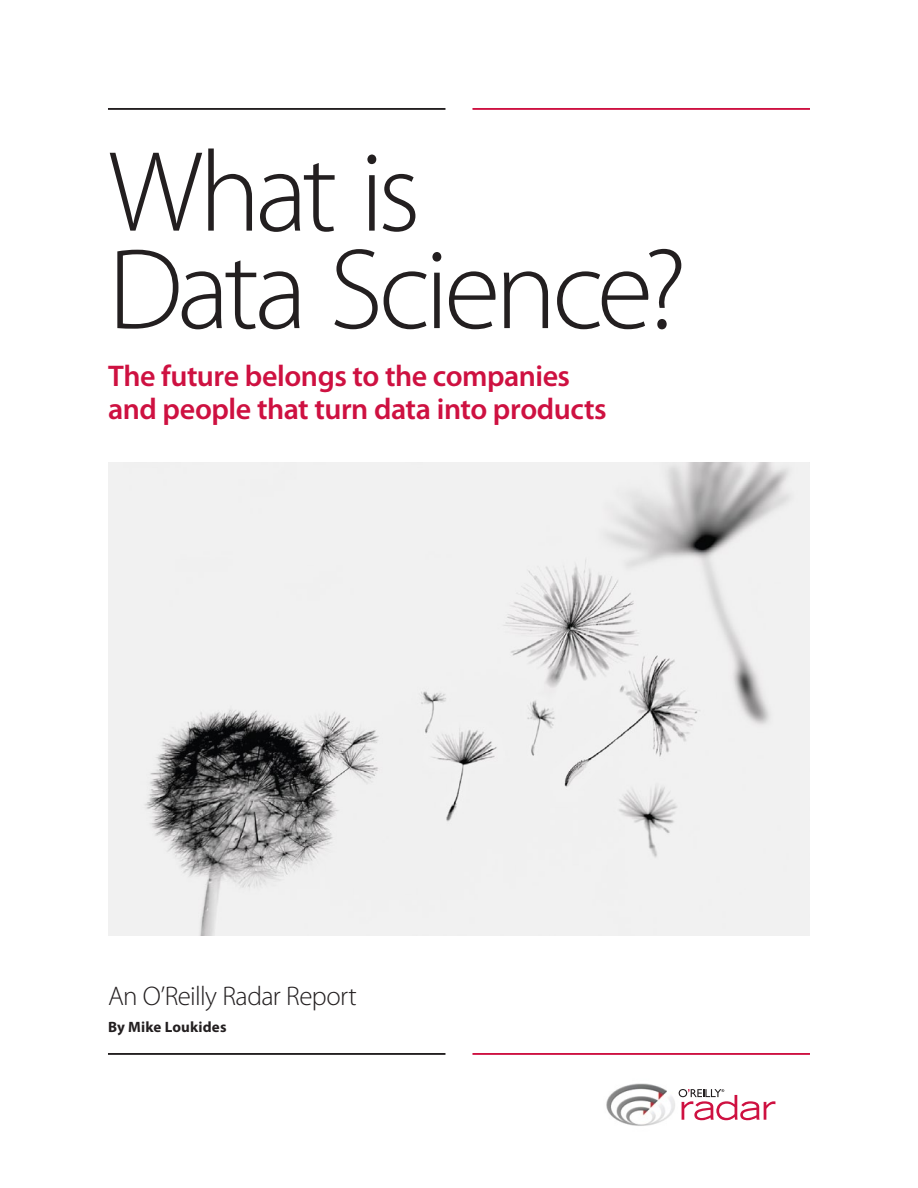
<style>
.page{position:relative;width:918px;height:1188px;background:#fff}
.page>*{position:absolute;margin:0;border:0;box-sizing:border-box;transform-origin:0 0}
.t1{font:300 115.5px/97.5px "Myriad Pro";letter-spacing:-.045em;color:#231f20}
.t2{font:600 30px/33px "Myriad Pro";letter-spacing:-.015em;color:#ce1141}
.t3{font:300 27px "Myriad Pro";letter-spacing:-.02em;color:#231f20}
.t4{font:700 15px "Myriad Pro";letter-spacing:.01em;color:#231f20}
</style>
<div class="page">
<hr style="left:108px;top:108px;width:337px;height:2px;background:#231f20">
<hr style="left:472px;top:108px;width:338px;height:2px;background:#ce1141">
<hr style="left:108px;top:1053px;width:337px;height:2px;background:#231f20">
<hr style="left:472px;top:1053px;width:338px;height:2px;background:#ce1141">
<img style="left:606px;top:1083px;width:73px;height:43px">
<svg style="left:679px;top:1089px;width:96px;height:31px"></svg>
<img style="left:108px;top:463px;width:702px;height:473px">
<h1 class="t1" style="left:108px;top:145px;width:581px">What is<br>Data Science?</h1>
<p class="t2" style="left:108px;top:358px;width:500px">The future belongs to the companies and people that turn data into products</p>
<p class="t3" style="left:108px;top:981px;width:250px">An O’Reilly Radar Report</p>
<p class="t4" style="left:108px;top:1017px;width:120px">By Mike Loukides</p>
</div>
